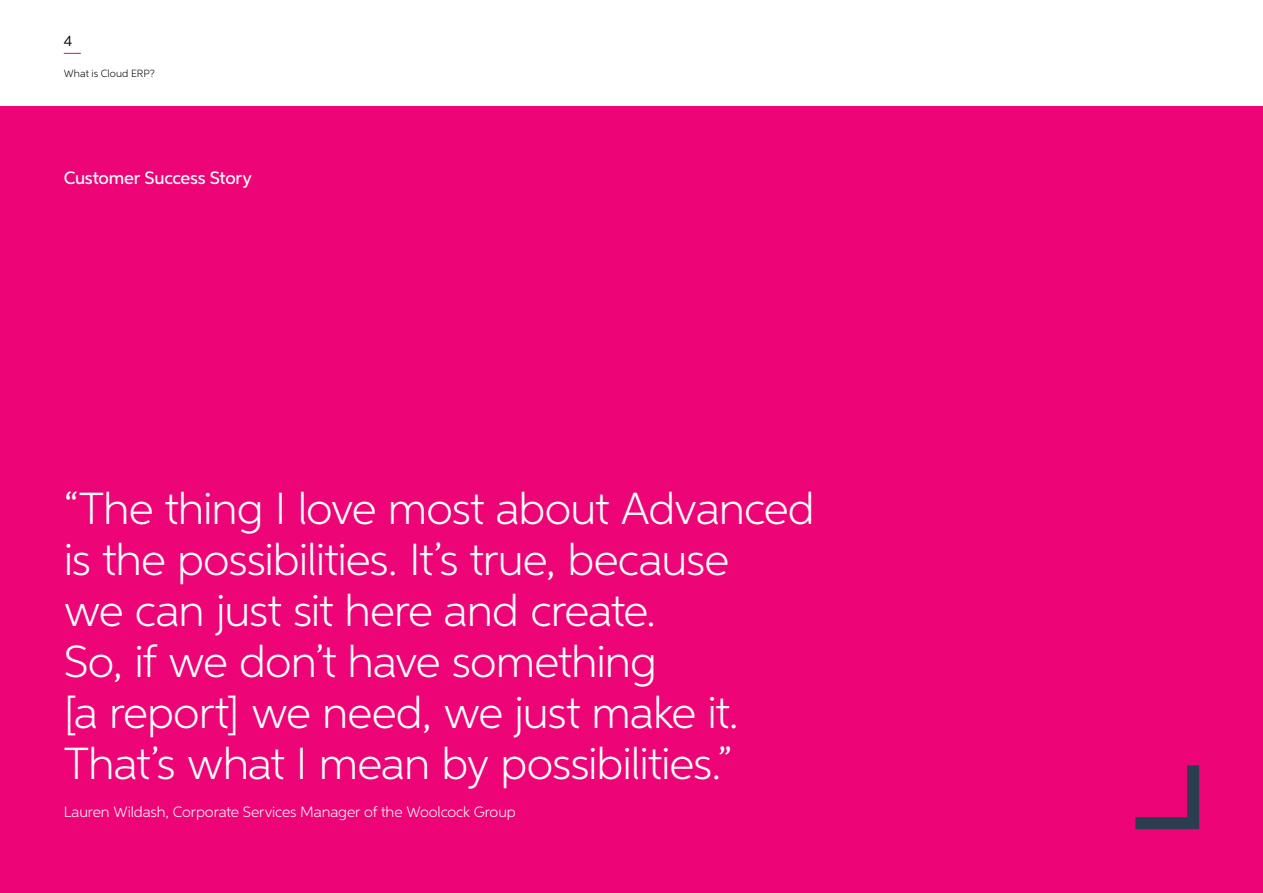
<style>
.page{position:relative;width:1263px;height:893px;background:#fff}
.page>*{position:absolute;margin:0;border:0;box-sizing:border-box;transform-origin:0 0}
.t1{font:300 45px/51px "Neutro MYOB";letter-spacing:-.02em;color:#fff}
.t2{font:500 18px "Neutro MYOB";letter-spacing:-.01em;color:#fff}
.t3{font:300 15px "Neutro MYOB";letter-spacing:-.005em;color:#fff}
.t4{font:15px "Neutro MYOB";color:#040503}
.t5{font:300 10.5px "Neutro MYOB";letter-spacing:.005em;color:#040503}
</style>
<div class="page">
<svg style="left:64px;top:53px;width:17px;height:1px"></svg>
<hr style="left:1199px;top:0;width:64px;height:1px;background:#bcbdc0">
<hr style="left:806px;top:0;width:43px;height:1px;background:#bcbdc0">
<hr style="left:414px;top:0;width:42px;height:1px;background:#bcbdc0">
<hr style="left:0;top:0;width:64px;height:1px;background:#bcbdc0">
<hr style="left:0;top:72px;width:1px;height:35px;background:#bcbdc0">
<hr style="left:0;top:27px;width:1px;height:50px;background:#bcbdc0">
<hr style="left:0;top:0;width:1px;height:34px;background:#bcbdc0">
<div style="left:0;top:106px;width:1263px;height:787px;background:#ed0476"></div>
<svg style="left:1135px;top:765px;width:65px;height:65px"></svg>
<p class="t4" style="left:64px;top:31px;width:10px">4</p>
<p class="t5" style="left:64px;top:67px;width:93px">What is Cloud ERP?</p>
<p class="t2" style="left:64px;top:167px;width:190px">Customer Success Story</p>
<p class="t1" style="left:64px;top:482px;width:752px">“The thing I love most about Advanced is the possibilities. It’s true, because<br>we can just sit here and create.<br>So, if we don’t have something<br>[a report] we need, we just make it.<br>That’s what I mean by possibilities.”</p>
<p class="t3" style="left:64px;top:803px;width:454px">Lauren Wildash, Corporate Services Manager of the Woolcock Group</p>
</div>
